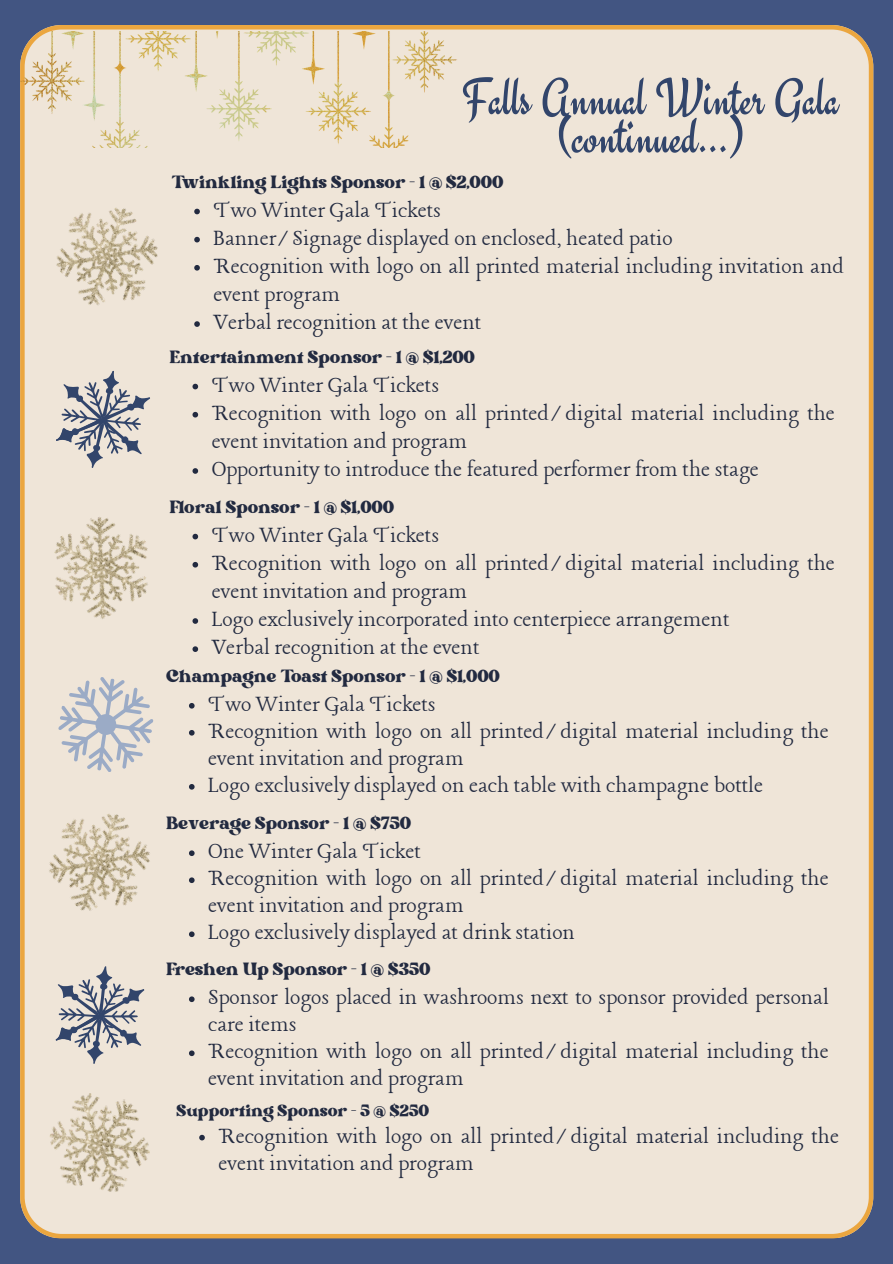
<style>
.page{position:relative;width:893px;height:1264px;background:#fff}
.page>*{position:absolute;margin:0;border:0;box-sizing:border-box;transform-origin:0 0}
.t1{font:52.2px/38.2px "Engagement";color:#32456b;text-align:center}
.t2{font:24.6px/27px "Lancelot";color:#222a40}
.t3{font:24.6px "Bright";color:#222a40}
.t4{font:23.1px "Bright";color:#222a40}
</style>
<div class="page">
<div style="left:0;top:0;width:892px;height:1263px;background:#425582"></div>
<div style="left:20px;top:25px;width:853px;height:1213px;background:#efe5d8"></div>
<svg style="left:53px;top:671px;width:106px;height:106px;background:#d8d5d3"></svg>
<img style="left:34px;top:500px;width:134px;height:132px">
<svg style="left:43px;top:965px;width:114px;height:100px;background:#c8c4c1"></svg>
<img style="left:20px;top:31px;width:439px;height:116px">
<svg style="left:192px;top:534px;width:6px;height:5px"></svg>
<svg style="left:192px;top:562px;width:6px;height:5px"></svg>
<svg style="left:192px;top:618px;width:6px;height:6px"></svg>
<svg style="left:192px;top:646px;width:6px;height:6px"></svg>
<svg style="left:189px;top:703px;width:5px;height:5px"></svg>
<svg style="left:189px;top:730px;width:5px;height:5px"></svg>
<svg style="left:189px;top:784px;width:5px;height:5px"></svg>
<svg style="left:192px;top:384px;width:6px;height:5px"></svg>
<svg style="left:192px;top:412px;width:6px;height:5px"></svg>
<svg style="left:192px;top:468px;width:6px;height:6px"></svg>
<svg style="left:48px;top:370px;width:110px;height:99px;background:#c6c2c0"></svg>
<img style="left:39px;top:187px;width:137px;height:138px">
<svg style="left:194px;top:209px;width:6px;height:5px"></svg>
<svg style="left:194px;top:237px;width:6px;height:5px"></svg>
<svg style="left:194px;top:265px;width:6px;height:5px"></svg>
<svg style="left:194px;top:321px;width:6px;height:6px"></svg>
<svg style="left:189px;top:850px;width:5px;height:6px"></svg>
<svg style="left:189px;top:877px;width:5px;height:6px"></svg>
<svg style="left:189px;top:931px;width:5px;height:6px"></svg>
<svg style="left:189px;top:996px;width:5px;height:6px"></svg>
<svg style="left:189px;top:1050px;width:5px;height:6px"></svg>
<svg style="left:199px;top:1134px;width:6px;height:6px"></svg>
<img style="left:32px;top:793px;width:136px;height:137px">
<img style="left:42px;top:1087px;width:116px;height:110px">
<p class="t1" style="left:462px;top:80px;width:378px">Falls Annual Winter Gala (continued...)</p>
<p class="t3" style="left:172px;top:171px;width:333px">Twinkling Lights Sponsor - 1 @ $2,000</p>
<p class="t2" style="left:213px;top:197px;width:229px">Two Winter Gala Tickets</p>
<p class="t2" style="left:213px;top:226px;width:460px">Banner/Signage displayed on enclosed, heated patio</p>
<p class="t2" style="left:213px;top:253px;width:632px;line-height:28.2px">Recognition with logo on all printed material including invitation and event program</p>
<p class="t2" style="left:213px;top:310px;width:269px">Verbal recognition at the event</p>
<p class="t3" style="left:170px;top:346px;width:307px">Entertainment Sponsor - 1 @ $1,200</p>
<p class="t2" style="left:212px;top:372px;width:229px">Two Winter Gala Tickets</p>
<p class="t2" style="left:212px;top:400px;width:624px;line-height:28.2px">Recognition with logo on all printed/digital material including the event invitation and program</p>
<p class="t2" style="left:212px;top:457px;width:548px">Opportunity to introduce the featured performer from the stage</p>
<p class="t3" style="left:170px;top:496px;width:226px">Floral Sponsor - 1 @ $1,000</p>
<p class="t2" style="left:212px;top:522px;width:229px">Two Winter Gala Tickets</p>
<p class="t2" style="left:212px;top:550px;width:624px;line-height:28.2px">Recognition with logo on all printed/digital material including the event invitation and program</p>
<p class="t2" style="left:212px;top:607px;width:519px">Logo exclusively incorporated into centerpiece arrangement</p>
<p class="t2" style="left:212px;top:635px;width:269px">Verbal recognition at the event</p>
<p class="t3" style="left:166px;top:665px;width:335px">Champagne Toast Sponsor - 1 @ $1,000</p>
<p class="t2" style="left:208px;top:691px;width:229px">Two Winter Gala Tickets</p>
<p class="t2" style="left:208px;top:718px;width:622px">Recognition with logo on all printed/digital material including the event invitation and program</p>
<p class="t2" style="left:208px;top:772px;width:556px">Logo exclusively displayed on each table with champagne bottle</p>
<p class="t3" style="left:166px;top:813px;width:246px">Beverage Sponsor - 1 @ $750</p>
<p class="t2" style="left:208px;top:839px;width:214px">One Winter Gala Ticket</p>
<p class="t2" style="left:208px;top:866px;width:622px">Recognition with logo on all printed/digital material including the event invitation and program</p>
<p class="t2" style="left:208px;top:920px;width:368px">Logo exclusively displayed at drink station</p>
<p class="t3" style="left:166px;top:959px;width:266px">Freshen Up Sponsor - 1 @ $350</p>
<p class="t2" style="left:208px;top:985px;width:622px">Sponsor logos placed in washrooms next to sponsor provided personal care items</p>
<p class="t2" style="left:208px;top:1039px;width:622px">Recognition with logo on all printed/digital material including the event invitation and program</p>
<p class="t4" style="left:177px;top:1100px;width:254px">Supporting Sponsor - 5 @ $250</p>
<p class="t2" style="left:218px;top:1123px;width:622px">Recognition with logo on all printed/digital material including the event invitation and program</p>
</div>
